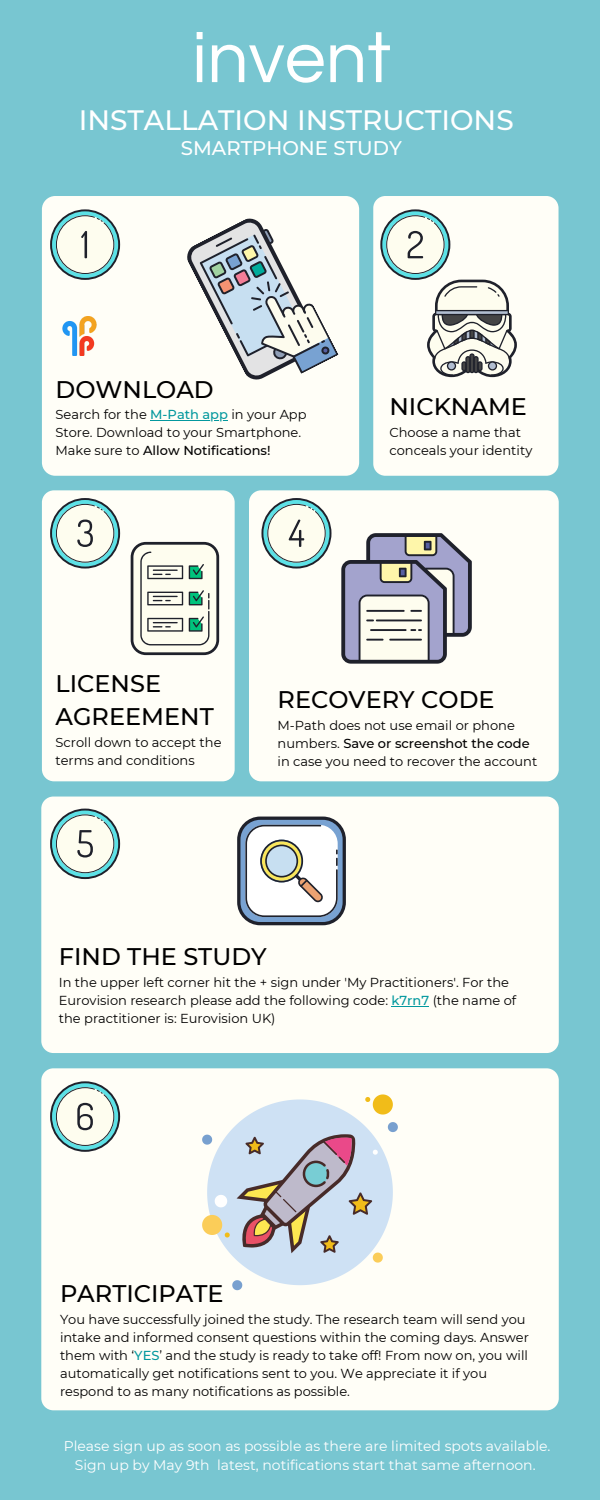
<style>
.page{position:relative;width:600px;height:1500px;background:#78c6d1}
.page>*{position:absolute;margin:0;border:0;box-sizing:border-box;transform-origin:0 0}
.t1{font:73.5px "Questrial";color:#fff}
.t2{font:500 28px "Montserrat";color:#fff}
.t3{font:500 24px/33px "Montserrat";color:#000}
.t4{font:500 19.7px "Montserrat";color:#fff}
.t5{font:14px/19.5px "Montserrat";color:#fff;text-align:center}
.t6{font:13px/18px "Montserrat";color:#000}
.s1{font-weight:500;color:#03989e}
.s2{font-weight:500}
</style>
<div class="page">
<div style="left:373px;top:196px;width:186px;height:280px;background:#fffef7;border-radius:12px"></div>
<div style="left:42px;top:196px;width:317px;height:280px;background:#fffef7;border-radius:13px"></div>
<div style="left:41px;top:797px;width:518px;height:256px;background:#fffef7;border-radius:12px"></div>
<div style="left:249px;top:490px;width:310px;height:291px;background:#fffef7;border-radius:12px"></div>
<div style="left:42px;top:490px;width:193px;height:291px;background:#fffef7;border-radius:12px"></div>
<div style="left:41px;top:1068px;width:518px;height:342px;background:#fffef7;border-radius:12px"></div>
<svg style="left:50px;top:209px;width:70px;height:71px"></svg>
<svg style="left:187px;top:218px;width:152px;height:162px"></svg>
<svg style="left:50px;top:498px;width:70px;height:71px"></svg>
<svg style="left:261px;top:498px;width:70px;height:71px"></svg>
<svg style="left:50px;top:809px;width:70px;height:70px"></svg>
<svg style="left:50px;top:1081px;width:70px;height:71px"></svg>
<svg style="left:380px;top:209px;width:137px;height:168px"></svg>
<svg style="left:341px;top:533px;width:131px;height:131px"></svg>
<svg style="left:202px;top:1094px;width:196px;height:196px"></svg>
<svg style="left:237px;top:817px;width:109px;height:108px"></svg>
<svg style="left:131px;top:542px;width:88px;height:113px"></svg>
<img style="left:62px;top:316px;width:35px;height:39px">
<hr style="left:150px;top:420px;width:78px;height:1px;background:#03989e">
<hr style="left:392px;top:1006px;width:37px;height:1px;background:#03989e">
<p class="t1" style="left:192px;top:22px;width:201px">invent</p>
<p class="t2" style="left:79px;top:103px;width:437px">INSTALLATION INSTRUCTIONS</p>
<p class="t4" style="left:181px;top:136px;width:222px">SMARTPHONE STUDY</p>
<p class="t3" style="left:56px;top:372px;width:160px">DOWNLOAD</p>
<p class="t6" style="left:56px;top:406px;width:253px">Search for the <span class="s1">M-Path app</span> in your App<br>Store. Download to your Smartphone.<br>Make sure to <span class="s2">Allow Notifications!</span></p>
<p class="t3" style="left:389px;top:390px;width:139px">NICKNAME</p>
<p class="t6" style="left:389px;top:423px;width:144px">Choose a name that conceals your identity</p>
<p class="t3" style="left:56px;top:667px;width:160px">LICENSE<br>AGREEMENT</p>
<p class="t6" style="left:56px;top:733px;width:168px">Scroll down to accept the terms and conditions</p>
<p class="t3" style="left:278px;top:683px;width:219px">RECOVERY CODE</p>
<p class="t6" style="left:278px;top:716px;width:261px">M-Path does not use email or phone numbers. <span class="s2">Save or screenshot the code </span>in case you need to recover the account</p>
<p class="t3" style="left:59px;top:940px;width:209px">FIND THE STUDY</p>
<p class="t6" style="left:59px;top:974px;width:459px">In the upper left corner hit the + sign under 'My Practitioners'. For the<br>Eurovision research please add the following code: <span class="s1">k7rn7</span> (the name of the practitioner is: Eurovision UK)</p>
<p class="t3" style="left:60px;top:1277px;width:165px">PARTICIPATE</p>
<p class="t6" style="left:60px;top:1310px;width:470px">You have successfully joined the study. The research team will send you intake and informed consent questions within the coming days. Answer them with ‘<span class="s1">YES</span>’ and the study is ready to take off! From now on, you will automatically get notifications sent to you. We appreciate it if you respond to as many notifications as possible.</p>
<p class="t5" style="left:64px;top:1436px;width:488px">Please sign up as soon as possible as there are limited spots available.<br>Sign up by May 9th latest, notifications start that same afternoon.</p>
</div>
